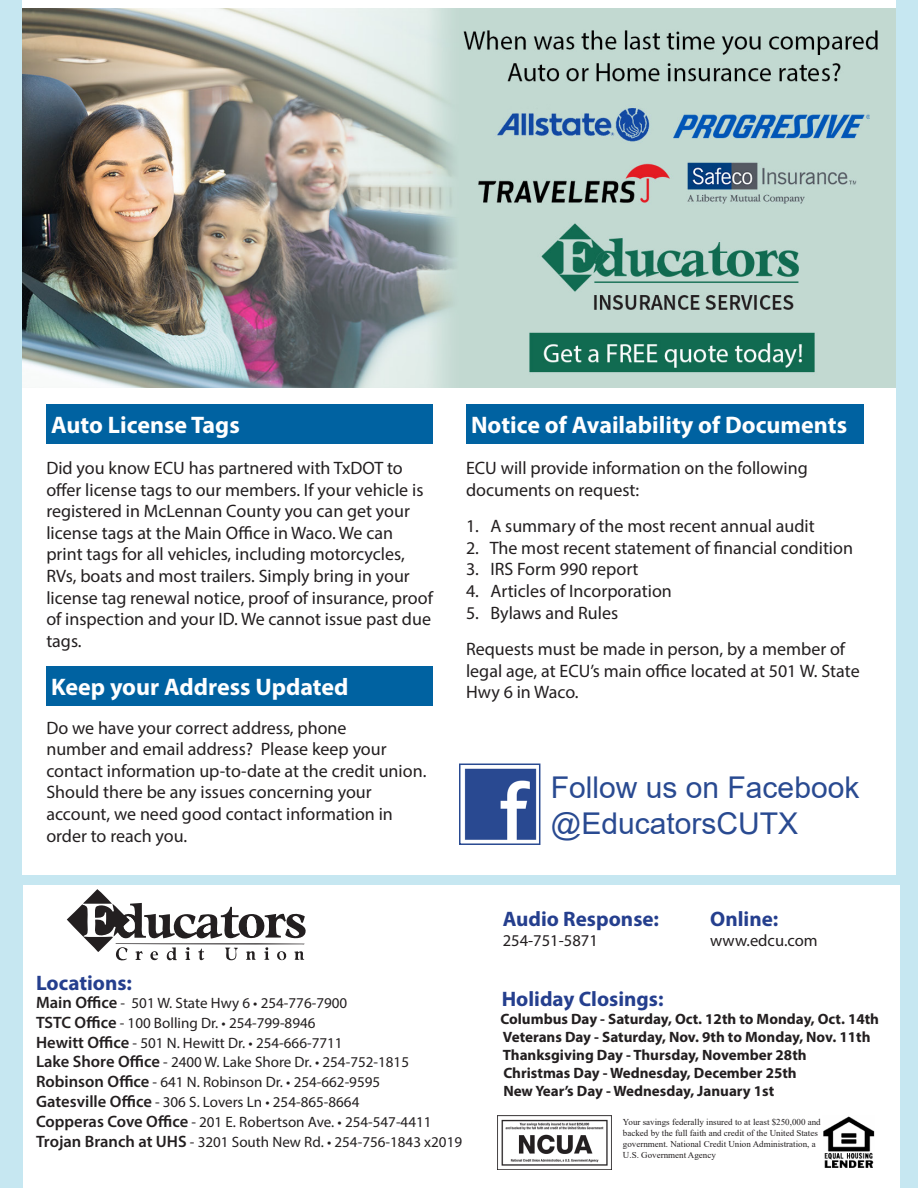
<style>
.page{position:relative;width:918px;height:1188px;background:#c6e7f1}
.page>*{position:absolute;margin:0;border:0;box-sizing:border-box;transform-origin:0 0}
.t1{font:30px/36px "Arial";color:#294a91}
.t2{font:700 24px "Myriad Pro";color:#fff}
.t3{font:700 21px "Myriad Pro";color:#253f8e}
.t4{font:18px/21.6px "Myriad Pro";color:#231f20}
.t5{font:16.5px "Myriad Pro";color:#231f20}
.t6{font:15px "Myriad Pro";color:#231f20}
.t7{font:700 15px "Myriad Pro";color:#231f20}
.t8{font:9px/10.8px "Times New Roman";color:#231f20}
.s1{font-weight:600;font-size:16.5px}
</style>
<div class="page">
<div style="left:23px;top:885px;width:471px;height:303px;background:#fff"></div>
<div style="left:22px;top:0;width:874px;height:875px;background:#fff"></div>
<div style="left:494px;top:885px;width:405px;height:303px;background:#fff"></div>
<svg style="left:66px;top:889px;width:240px;height:72px"></svg>
<img style="left:497px;top:1116px;width:115px;height:54px">
<img style="left:823px;top:1116px;width:52px;height:52px">
<div style="left:46px;top:666px;width:387px;height:39px;background:#0062a1"></div>
<img style="left:464px;top:768px;width:73px;height:72px">
<div style="left:459px;top:764px;width:81px;height:81px;border:2px solid #294a91"></div>
<div style="left:466px;top:405px;width:398px;height:39px;background:#0062a1"></div>
<img style="left:22px;top:9px;width:874px;height:379px">
<div style="left:46px;top:405px;width:387px;height:39px;background:#0062a1"></div>
<p class="t2" style="left:51px;top:409px;width:190px">Auto License Tags</p>
<p class="t2" style="left:471px;top:409px;width:377px">Notice of Availability of Documents</p>
<p class="t4" style="left:46px;top:457px;width:388px">Did you know ECU has partnered with TxDOT to offer license tags to our members. If your vehicle is registered in McLennan County you can get your license tags at the Main Office in Waco. We can print tags for all vehicles, including motorcycles, RVs, boats and most trailers. Simply bring in your license tag renewal notice, proof of insurance, proof of inspection and your ID. We cannot issue past due tags.</p>
<p class="t4" style="left:466px;top:457px;width:343px">ECU will provide information on the following</p>
<p class="t4" style="left:466px;top:479px;width:175px">documents on request:</p>
<p class="t4" style="left:466px;top:515px;width:350px">1. A summary of the most recent annual audit</p>
<p class="t4" style="left:466px;top:537px;width:389px">2. The most recent statement of financial condition</p>
<p class="t4" style="left:466px;top:558px;width:174px">3. IRS Form 990 report</p>
<p class="t4" style="left:466px;top:580px;width:207px">4. Articles of Incorporation</p>
<p class="t4" style="left:466px;top:602px;width:154px">5. Bylaws and Rules</p>
<p class="t4" style="left:466px;top:638px;width:395px">Requests must be made in person, by a member of legal age, at ECU’s main office located at 501 W. State<br>Hwy 6 in Waco.</p>
<p class="t2" style="left:51px;top:671px;width:299px">Keep your Address Updated</p>
<p class="t4" style="left:46px;top:716px;width:302px">Do we have your correct address, phone</p>
<p class="t4" style="left:46px;top:738px;width:382px">number and email address? Please keep your contact information up-to-date at the credit union.<br>Should there be any issues concerning your</p>
<p class="t4" style="left:46px;top:803px;width:348px">account, we need good contact information in order to reach you.</p>
<p class="t3" style="left:36px;top:969px;width:98px">Locations:</p>
<p class="t6" style="left:36px;top:994px;width:313px"><span class="s1">Main Office</span> - 501 W. State Hwy 6 • 254-776-7900</p>
<p class="t6" style="left:36px;top:1014px;width:281px"><span class="s1">TSTC Office</span> - 100 Bolling Dr. • 254-799-8946</p>
<p class="t6" style="left:36px;top:1033px;width:308px"><span class="s1">Hewitt Office</span> - 501 N. Hewitt Dr. • 254-666-7711</p>
<p class="t6" style="left:36px;top:1053px;width:375px"><span class="s1">Lake Shore Office</span> - 2400 W. Lake Shore Dr. • 254-752-1815</p>
<p class="t6" style="left:36px;top:1073px;width:346px"><span class="s1">Robinson Office</span> - 641 N. Robinson Dr. • 254-662-9595</p>
<p class="t6" style="left:36px;top:1093px;width:325px"><span class="s1">Gatesville Office</span> - 306 S. Lovers Ln • 254-865-8664</p>
<p class="t6" style="left:36px;top:1113px;width:397px"><span class="s1">Copperas Cove Office</span> - 201 E. Robertson Ave. • 254-547-4411</p>
<p class="t6" style="left:36px;top:1132px;width:428px"><span class="s1">Trojan Branch at UHS</span> - 3201 South New Rd. • 254-756-1843 x2019</p>
<p class="t1" style="left:551px;top:769px;width:310px">Follow us on Facebook @EducatorsCUTX</p>
<p class="t3" style="left:503px;top:906px;width:158px">Audio Response:</p>
<p class="t3" style="left:710px;top:906px;width:70px">Online:</p>
<p class="t5" style="left:503px;top:930px;width:97px">254-751-5871</p>
<p class="t5" style="left:710px;top:930px;width:109px">www.edcu.com</p>
<p class="t3" style="left:502px;top:985px;width:163px">Holiday Closings:</p>
<p class="t7" style="left:500px;top:1009px;width:380px">Columbus Day - Saturday, Oct. 12th to Monday, Oct. 14th</p>
<p class="t7" style="left:503px;top:1027px;width:369px">Veterans Day - Saturday, Nov. 9th to Monday, Nov. 11th</p>
<p class="t7" style="left:503px;top:1045px;width:305px">Thanksgiving Day - Thursday, November 28th</p>
<p class="t7" style="left:503px;top:1063px;width:295px">Christmas Day - Wednesday, December 25th</p>
<p class="t7" style="left:503px;top:1081px;width:272px">New Year’s Day - Wednesday, January 1st</p>
<p class="t8" style="left:623px;top:1116px;width:199px">Your savings federally insured to at least $250,000 and backed by the full faith and credit of the United States government. National Credit Union Administration, a U.S. Government Agency</p>
</div>
